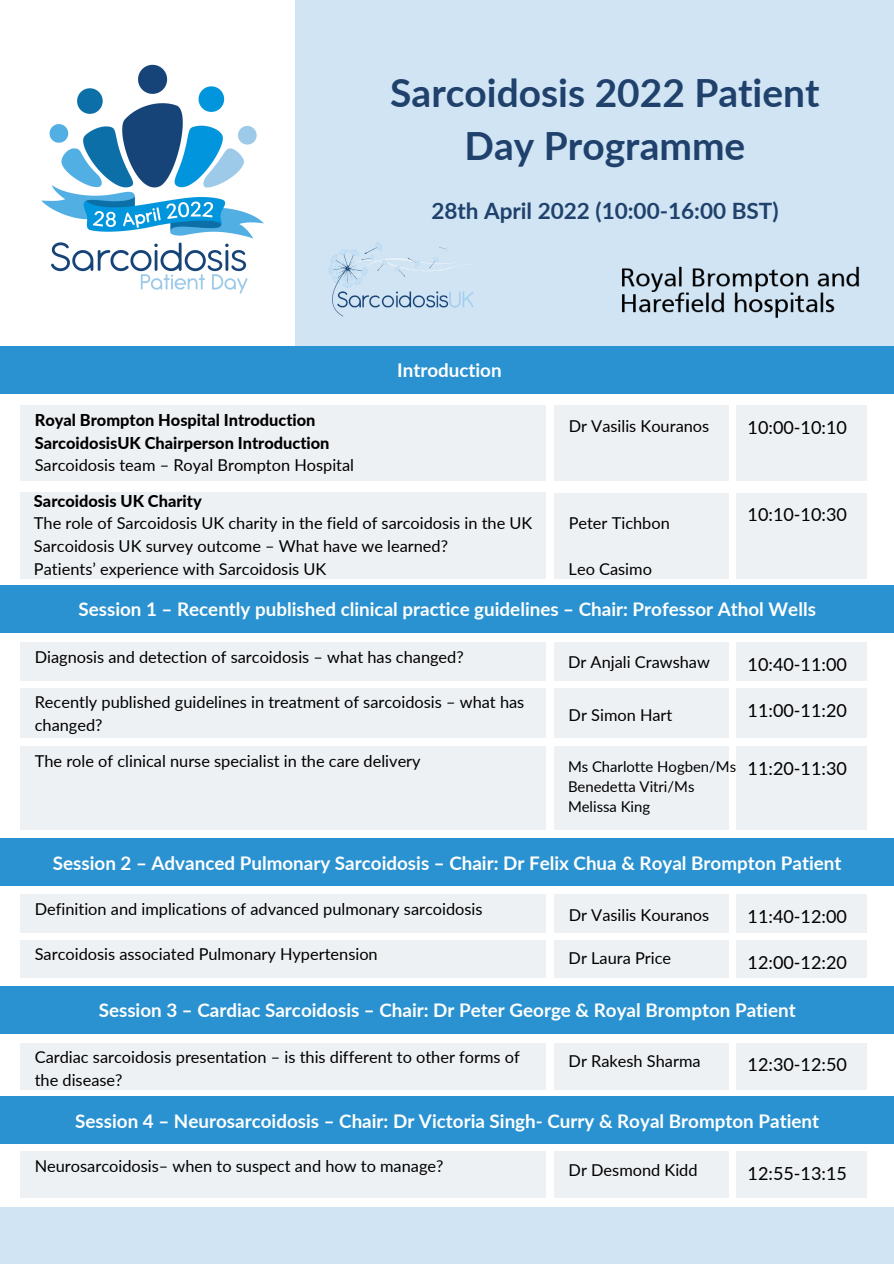
<style>
.page{position:relative;width:894px;height:1264px;background:#fff}
.page>*{position:absolute;margin:0;border:0;box-sizing:border-box;transform-origin:0 0}
.t1{font:700 38.85px/53.7px "Lato";color:#1f416b;text-align:center}
.t2{font:700 22.5px "Lato";color:#1f416b}
.t3{font:700 18.75px "Lato";color:#fff}
.t4{font:18px "Lato";color:#000}
.t5{font:16.35px/22.5px "Lato";color:#000}
.t6{font:800 16.35px "Lato";color:#000}
.t7{font:14.85px/20.2px "Lato";color:#000}
</style>
<div class="page">
<div style="left:295px;top:0;width:598px;height:346px;background:#d0e4f4"></div>
<img style="left:329px;top:242px;width:145px;height:75px">
<img style="left:41px;top:64px;width:223px;height:230px">
<div style="left:0;top:346px;width:893px;height:47px;background:#2a92d0"></div>
<img style="left:622px;top:266px;width:238px;height:52px">
<div style="left:20px;top:405px;width:525px;height:76px;background:#eef1f4"></div>
<div style="left:553px;top:405px;width:175px;height:76px;background:#eef1f4"></div>
<div style="left:736px;top:405px;width:130px;height:76px;background:#eef1f4"></div>
<div style="left:20px;top:491px;width:525px;height:87px;background:#eef1f4"></div>
<div style="left:553px;top:493px;width:175px;height:86px;background:#eef1f4"></div>
<div style="left:736px;top:493px;width:130px;height:86px;background:#eef1f4"></div>
<div style="left:0;top:585px;width:893px;height:47px;background:#2a92d0"></div>
<div style="left:20px;top:642px;width:525px;height:38px;background:#eef1f4"></div>
<div style="left:553px;top:642px;width:175px;height:38px;background:#eef1f4"></div>
<div style="left:736px;top:642px;width:130px;height:38px;background:#eef1f4"></div>
<div style="left:20px;top:688px;width:525px;height:49px;background:#eef1f4"></div>
<div style="left:553px;top:688px;width:175px;height:49px;background:#eef1f4"></div>
<div style="left:736px;top:688px;width:130px;height:49px;background:#eef1f4"></div>
<div style="left:20px;top:746px;width:525px;height:83px;background:#eef1f4"></div>
<div style="left:553px;top:746px;width:175px;height:83px;background:#eef1f4"></div>
<div style="left:736px;top:746px;width:130px;height:83px;background:#eef1f4"></div>
<div style="left:0;top:838px;width:893px;height:47px;background:#2a92d0"></div>
<div style="left:20px;top:894px;width:525px;height:38px;background:#eef1f4"></div>
<div style="left:553px;top:894px;width:175px;height:38px;background:#eef1f4"></div>
<div style="left:736px;top:894px;width:130px;height:38px;background:#eef1f4"></div>
<div style="left:20px;top:940px;width:525px;height:37px;background:#eef1f4"></div>
<div style="left:553px;top:940px;width:175px;height:37px;background:#eef1f4"></div>
<div style="left:736px;top:940px;width:130px;height:37px;background:#eef1f4"></div>
<div style="left:0;top:985px;width:893px;height:48px;background:#2a92d0"></div>
<div style="left:20px;top:1042px;width:525px;height:47px;background:#eef1f4"></div>
<div style="left:553px;top:1042px;width:175px;height:47px;background:#eef1f4"></div>
<div style="left:736px;top:1042px;width:130px;height:47px;background:#eef1f4"></div>
<div style="left:0;top:1096px;width:893px;height:47px;background:#2a92d0"></div>
<div style="left:20px;top:1151px;width:525px;height:46px;background:#eef1f4"></div>
<div style="left:553px;top:1151px;width:175px;height:46px;background:#eef1f4"></div>
<div style="left:736px;top:1151px;width:130px;height:46px;background:#eef1f4"></div>
<div style="left:0;top:1206px;width:893px;height:57px;background:#d0e4f4"></div>
<p class="t1" style="left:390px;top:65px;width:431px">Sarcoidosis 2022 Patient<br>Day Programme</p>
<p class="t2" style="left:431px;top:196px;width:349px">28th April 2022 (10:00-16:00 BST)</p>
<p class="t6" style="left:35px;top:410px;width:282px">Royal Brompton Hospital Introduction</p>
<p class="t6" style="left:35px;top:433px;width:296px">SarcoidosisUK Chairperson Introduction</p>
<p class="t5" style="left:35px;top:454px;width:321px">Sarcoidosis team – Royal Brompton Hospital</p>
<p class="t3" style="left:397px;top:359px;width:106px">Introduction</p>
<p class="t5" style="left:568px;top:414px;width:142px">Dr Vasilis Kouranos</p>
<p class="t4" style="left:747px;top:416px;width:101px">10:00-10:10</p>
<p class="t6" style="left:34px;top:491px;width:169px">Sarcoidosis UK Charity</p>
<p class="t5" style="left:34px;top:512px;width:500px">The role of Sarcoidosis UK charity in the field of sarcoidosis in the UK</p>
<p class="t5" style="left:34px;top:534px;width:415px">Sarcoidosis UK survey outcome – What have we learned?</p>
<p class="t5" style="left:34px;top:557px;width:294px">Patients’ experience with Sarcoidosis UK</p>
<p class="t4" style="left:747px;top:503px;width:101px">10:10-10:30</p>
<p class="t5" style="left:568px;top:511px;width:103px">Peter Tichbon</p>
<p class="t5" style="left:568px;top:557px;width:85px">Leo Casimo</p>
<p class="t3" style="left:78px;top:597px;width:738px">Session 1 – Recently published clinical practice guidelines – Chair: Professor Athol Wells</p>
<p class="t5" style="left:35px;top:645px;width:430px">Diagnosis and detection of sarcoidosis – what has changed?</p>
<p class="t5" style="left:568px;top:651px;width:143px">Dr Anjali Crawshaw</p>
<p class="t4" style="left:747px;top:652px;width:101px">10:40-11:00</p>
<p class="t5" style="left:35px;top:690px;width:491px">Recently published guidelines in treatment of sarcoidosis – what has changed?</p>
<p class="t5" style="left:568px;top:703px;width:105px">Dr Simon Hart</p>
<p class="t4" style="left:747px;top:699px;width:101px">11:00-11:20</p>
<p class="t5" style="left:35px;top:749px;width:387px">The role of clinical nurse specialist in the care delivery</p>
<p class="t7" style="left:568px;top:755px;width:170px">Ms Charlotte Hogben/Ms<br>Benedetta Vitri/Ms<br>Melissa King</p>
<p class="t4" style="left:747px;top:757px;width:101px">11:20-11:30</p>
<p class="t3" style="left:53px;top:851px;width:789px">Session 2 – Advanced Pulmonary Sarcoidosis – Chair: Dr Felix Chua &amp; Royal Brompton Patient</p>
<p class="t5" style="left:35px;top:897px;width:449px">Definition and implications of advanced pulmonary sarcoidosis</p>
<p class="t5" style="left:568px;top:903px;width:142px">Dr Vasilis Kouranos</p>
<p class="t4" style="left:747px;top:904px;width:101px">11:40-12:00</p>
<p class="t5" style="left:35px;top:942px;width:344px">Sarcoidosis associated Pulmonary Hypertension</p>
<p class="t5" style="left:568px;top:946px;width:104px">Dr Laura Price</p>
<p class="t4" style="left:747px;top:951px;width:101px">12:00-12:20</p>
<p class="t3" style="left:99px;top:998px;width:698px">Session 3 – Cardiac Sarcoidosis – Chair: Dr Peter George &amp; Royal Brompton Patient</p>
<p class="t5" style="left:35px;top:1045px;width:486px">Cardiac sarcoidosis presentation – is this different to other forms of the disease?</p>
<p class="t5" style="left:568px;top:1049px;width:133px">Dr Rakesh Sharma</p>
<p class="t4" style="left:747px;top:1053px;width:101px">12:30-12:50</p>
<p class="t3" style="left:75px;top:1109px;width:745px">Session 4 – Neurosarcoidosis – Chair: Dr Victoria Singh- Curry &amp; Royal Brompton Patient</p>
<p class="t5" style="left:35px;top:1154px;width:410px">Neurosarcoidosis– when to suspect and how to manage?</p>
<p class="t5" style="left:568px;top:1158px;width:130px">Dr Desmond Kidd</p>
<p class="t4" style="left:747px;top:1162px;width:101px">12:55-13:15</p>
</div>
